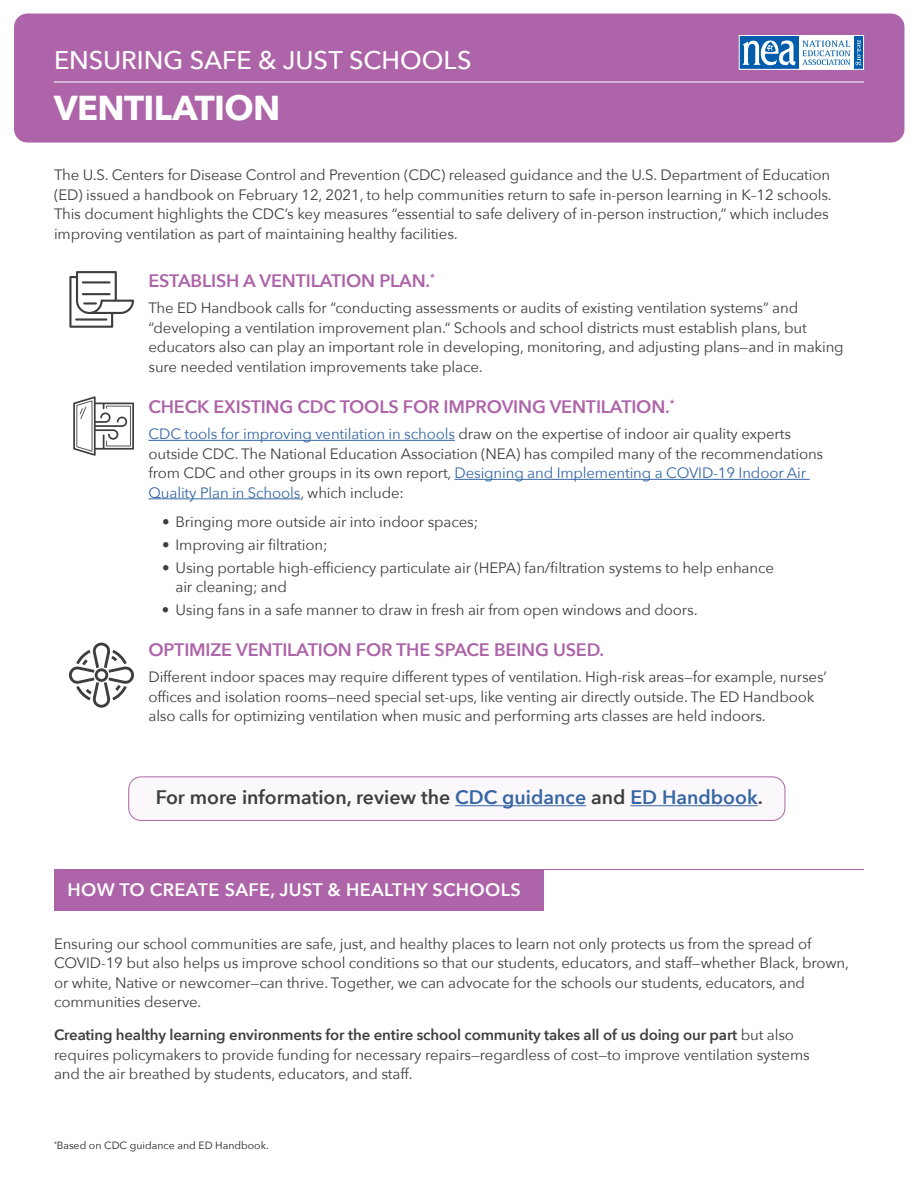
<style>
.page{position:relative;width:918px;height:1188px;background:#fff}
.page>*{position:absolute;margin:0;border:0;box-sizing:border-box;transform-origin:0 0}
.t1{font:700 34.5px "Avenir Next";letter-spacing:-.02em;color:#fff}
.t2{font:500 25.5px "Avenir Next";color:#fff}
.t3{font:600 19.5px "Avenir Next";color:#3e3e3f}
.t4{font:600 18px "Avenir Next";letter-spacing:-.01em;color:#ad64a8}
.t5{font:600 18px "Avenir Next";letter-spacing:.02em;color:#fff}
.t6{font:15px/19.5px "Avenir Next";letter-spacing:-.01em;color:#3e3e3f}
.t7{font:10.5px "Avenir Next";color:#231f20}
.s1{color:#3667a4}
.s2{font-weight:600}
</style>
<div class="page">
<hr style="left:148px;top:440px;width:307px;height:1px;background:#3667a4">
<hr style="left:455px;top:479px;width:355px;height:1px;background:#3667a4">
<hr style="left:148px;top:498px;width:152px;height:1px;background:#3667a4">
<div style="left:14px;top:14px;width:891px;height:129px;background:#ad64a8;border-radius:14px"></div>
<hr style="left:54px;top:82px;width:810px;height:1px;background:#fff">
<div style="left:129px;top:777px;width:656px;height:43px;background:#fbf8fb;border-radius:12px"></div>
<div style="left:128px;top:777px;width:657px;height:44px;border:1px solid #ad64a8;border-radius:12px"></div>
<hr style="left:455px;top:805px;width:131px;height:1px;background:#3667a4">
<hr style="left:630px;top:805px;width:128px;height:1px;background:#3667a4">
<div style="left:799px;top:36px;width:55px;height:33px;background:#fff"></div>
<div style="left:854px;top:36px;width:10px;height:34px;background:#015dab"></div>
<div style="left:739px;top:36px;width:60px;height:33px;background:#015dab"></div>
<svg style="left:742px;top:40px;width:54px;height:26px"></svg>
<svg style="left:802px;top:40px;width:59px;height:25px"></svg>
<div style="left:739px;top:35px;width:125px;height:35px;border:1px solid #fff"></div>
<hr style="left:54px;top:869px;width:810px;height:1px;background:#ad64a8">
<div style="left:54px;top:869px;width:489px;height:41px;background:#ad64a8"></div>
<svg style="left:69px;top:271px;width:65px;height:57px"></svg>
<hr style="left:82px;top:293px;width:29px;height:2px;background:#3e3e3f">
<hr style="left:83px;top:302px;width:14px;height:3px;background:#3e3e3f">
<hr style="left:75px;top:318px;width:32px;height:3px;background:#3e3e3f">
<hr style="left:82px;top:281px;width:29px;height:2px;background:#3e3e3f">
<svg style="left:69px;top:643px;width:65px;height:65px"></svg>
<svg style="left:73px;top:396px;width:61px;height:60px"></svg>
<h2 class="t2" style="left:54px;top:39px;width:419px">ENSURING SAFE &amp; JUST SCHOOLS</h2>
<h1 class="t1" style="left:54px;top:78px;width:228px">VENTILATION</h1>
<p class="t6" style="left:54px;top:165px;width:779px">The U.S. Centers for Disease Control and Prevention (CDC) released guidance and the U.S. Department of Education (ED) issued a handbook on February 12, 2021, to help communities return to safe in-person learning in K–12 schools.<br>This document highlights the CDC’s key measures “essential to safe delivery of in-person instruction,” which includes improving ventilation as part of maintaining healthy facilities.</p>
<p class="t4" style="left:148px;top:265px;width:288px">ESTABLISH A VENTILATION PLAN.<sup>*</sup></p>
<p class="t6" style="left:148px;top:298px;width:697px">The ED Handbook calls for “conducting assessments or audits of existing ventilation systems” and “developing a ventilation improvement plan.“ Schools and school districts must establish plans, but educators also can play an important role in developing, monitoring, and adjusting plans—and in making sure needed ventilation improvements take place.</p>
<p class="t4" style="left:148px;top:391px;width:528px">CHECK EXISTING CDC TOOLS FOR IMPROVING VENTILATION.<sup>*</sup></p>
<p class="t6" style="left:148px;top:424px;width:676px"><span class="s1">CDC tools for improving ventilation in schools</span> draw on the expertise of indoor air quality experts outside CDC. The National Education Association (NEA) has compiled many of the recommendations from CDC and other groups in its own report, <span class="s1">Designing and Implementing a COVID-19 Indoor Air Quality Plan in Schools</span>, which include:</p>
<p class="t6" style="left:162px;top:512px;width:318px">• Bringing more outside air into indoor spaces;</p>
<p class="t6" style="left:162px;top:534px;width:167px">• Improving air filtration;</p>
<p class="t6" style="left:175px;top:557px;width:600px;text-indent:-13px">• Using portable high-efficiency particulate air (HEPA) fan/filtration systems to help enhance air cleaning; and</p>
<p class="t6" style="left:162px;top:599px;width:537px">• Using fans in a safe manner to draw in fresh air from open windows and doors.</p>
<p class="t4" style="left:148px;top:634px;width:457px">OPTIMIZE VENTILATION FOR THE SPACE BEING USED.</p>
<p class="t6" style="left:148px;top:667px;width:680px">Different indoor spaces may require different types of ventilation. High-risk areas—for example, nurses’ offices and isolation rooms—need special set-ups, like venting air directly outside. The ED Handbook also calls for optimizing ventilation when music and performing arts classes are held indoors.</p>
<h3 class="t3" style="left:156px;top:781px;width:608px">For more information, review the <span class="s1">CDC guidance</span> and <span class="s1">ED Handbook</span>.</h3>
<p class="t5" style="left:68px;top:874px;width:455px">HOW TO CREATE SAFE, JUST &amp; HEALTHY SCHOOLS</p>
<p class="t6" style="left:54px;top:933px;width:796px">Ensuring our school communities are safe, just, and healthy places to learn not only protects us from the spread of COVID-19 but also helps us improve school conditions so that our students, educators, and staff—whether Black, brown, or white, Native or newcomer—can thrive. Together, we can advocate for the schools our students, educators, and communities deserve.</p>
<p class="t6" style="left:54px;top:1025px;width:757px"><span class="s2">Creating healthy learning environments for the entire school community takes all of us doing our part</span> but also requires policymakers to provide funding for necessary repairs—regardless of cost—to improve ventilation systems and the air breathed by students, educators, and staff.</p>
<p class="t7" style="left:54px;top:1137px;width:216px"><sup>*</sup>Based on CDC guidance and ED Handbook.</p>
</div>
